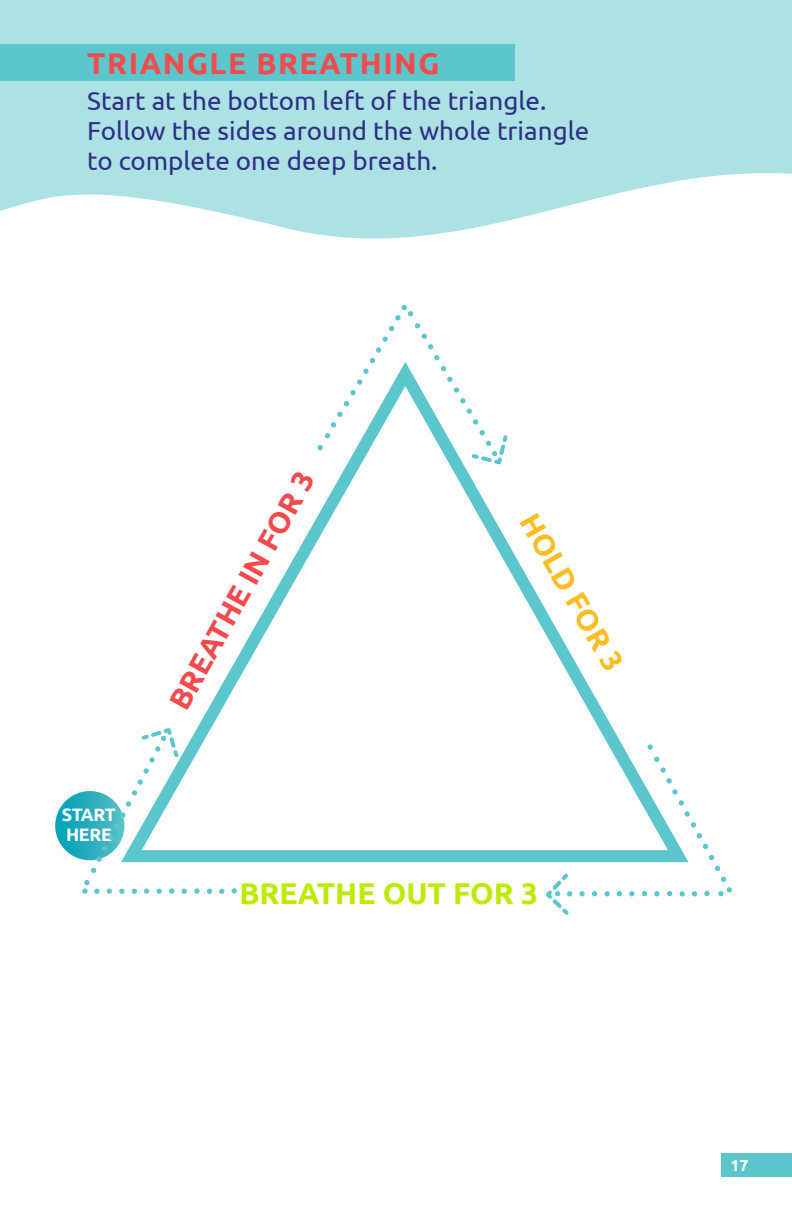
<style>
.page{position:relative;width:792px;height:1224px;background:#fff}
.page>*{position:absolute;margin:0;border:0;box-sizing:border-box;transform-origin:0 0}
.t1{font:700 30px "Ubuntu";letter-spacing:.05em;color:#f24a4d}
.t2{font:700 30px "Ubuntu";color:#bdeb00}
.t3{font:700 30px "Ubuntu";color:#fabd26}
.t4{font:26px/30px "Ubuntu";color:#303085}
.t5{font:700 18px/20px "Ubuntu";letter-spacing:-.02em;color:#fff}
.t6{font:700 16px "Ubuntu";color:#fff}
</style>
<div class="page">
<svg style="left:0;top:0;width:792px;height:239px;fill:#ade2e5"></svg>
<div style="left:721px;top:1153px;width:71px;height:24px;background:#5bc6cc"></div>
<div style="left:0;top:45px;width:514px;height:36px;background:#5bc6cc"></div>
<svg style="left:179px;top:465px;width:510px;height:398px"></svg>
<svg style="left:55px;top:791px;width:69px;height:69px"></svg>
<svg style="left:91px;top:728px;width:88px;height:145px"></svg>
<svg style="left:82px;top:880px;width:155px;height:14px"></svg>
<svg style="left:647px;top:744px;width:6px;height:6px"></svg>
<svg style="left:654px;top:756px;width:54px;height:93px"></svg>
<svg style="left:709px;top:855px;width:5px;height:5px"></svg>
<svg style="left:546px;top:866px;width:186px;height:49px"></svg>
<svg style="left:317px;top:305px;width:191px;height:160px"></svg>
<p class="t1" style="left:87px;top:45px;width:354px">TRIANGLE BREATHING</p>
<p class="t4" style="left:87px;top:85px;width:504px">Start at the bottom left of the triangle.<br>Follow the sides around the whole triangle to complete one deep breath.</p>
<p class="t5" style="left:62px;top:804px;width:56px">START<br>HERE</p>
<p class="t1" style="left:161px;top:698px;width:269px;rotate:-61deg">BREATHE IN FOR 3</p>
<p class="t3" style="left:544px;top:506px;width:178px;rotate:60deg">HOLD FOR 3</p>
<p class="t2" style="left:239px;top:875px;width:300px">BREATHE OUT FOR 3</p>
<p class="t6" style="left:730px;top:1155px;width:20px">17</p>
</div>
